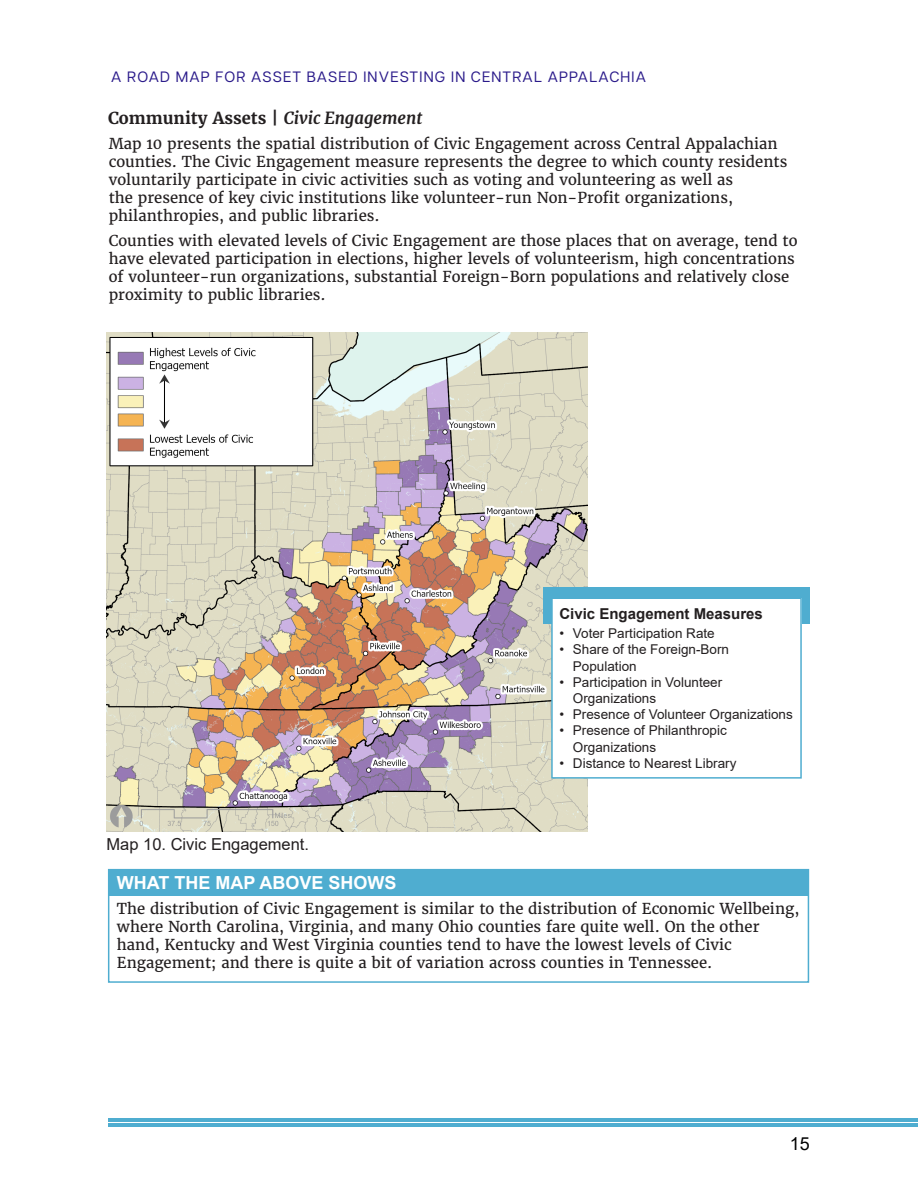
<style>
.page{position:relative;width:918px;height:1188px;background:#fff}
.page>*{position:absolute;margin:0;border:0;box-sizing:border-box;transform-origin:0 0}
.t1{font:700 18px "Arial";color:#fff}
.t2{font:18px "Arial";color:#000}
.t3{font:700 16.5px "Merriweather";color:#231f20}
.t4{font:16.5px "Arial";color:#231f20}
.t5{font:15px/18px "Merriweather";color:#231f20}
.t6{font:15px "Articulat CF";letter-spacing:.08em;color:#2a1a8a}
.t7{font:700 15px "Arial";color:#231f20}
.t8{font:13.5px/16.2px "Arial";color:#231f20}
.s1{font-style:italic}
</style>
<div class="page">
<img style="left:106px;top:333px;width:481px;height:499px">
<div style="left:543px;top:587px;width:267px;height:37px;background:#4fadd0"></div>
<div style="left:552px;top:598px;width:249px;height:180px;background:#fff"></div>
<div style="left:551px;top:598px;width:251px;height:181px;border:2px solid #4fadd0"></div>
<hr style="left:109px;top:1118px;width:809px;height:4px;background:#4fadd0">
<hr style="left:109px;top:1123px;width:809px;height:4px;background:#4fadd0">
<div style="left:108px;top:869px;width:700px;height:27px;background:#4fadd0"></div>
<div style="left:108px;top:869px;width:701px;height:114px;border:2px solid #4fadd0"></div>
<p class="t6" style="left:111px;top:66px;width:536px">A ROAD MAP FOR ASSET BASED INVESTING IN CENTRAL APPALACHIA</p>
<p class="t3" style="left:108px;top:108px;width:316px">Community Assets | <span class="s1">Civic Engagement</span></p>
<p class="t5" style="left:109px;top:135px;width:680px">Map 10 presents the spatial distribution of Civic Engagement across Central Appalachian counties. The Civic Engagement measure represents the degree to which county residents voluntarily participate in civic activities such as voting and volunteering as well as<br>the presence of key civic institutions like volunteer-run Non-Profit organizations, philanthropies, and public libraries.</p>
<p class="t5" style="left:109px;top:232px;width:690px">Counties with elevated levels of Civic Engagement are those places that on average, tend to have elevated participation in elections, higher levels of volunteerism, high concentrations of volunteer-run organizations, substantial Foreign-Born populations and relatively close proximity to public libraries.</p>
<p class="t4" style="left:106px;top:833px;width:204px">Map 10. Civic Engagement.</p>
<p class="t1" style="left:117px;top:870px;width:281px">WHAT THE MAP ABOVE SHOWS</p>
<p class="t7" style="left:559px;top:603px;width:205px">Civic Engagement Measures</p>
<p class="t8" style="left:559px;top:625px;width:157px">• Voter Participation Rate</p>
<p class="t8" style="left:573px;top:642px;width:158px;text-indent:-14px">• Share of the Foreign-Born<br>Population</p>
<p class="t8" style="left:573px;top:674px;width:151px;text-indent:-14px">• Participation in Volunteer<br>Organizations</p>
<p class="t8" style="left:559px;top:706px;width:235px">• Presence of Volunteer Organizations</p>
<p class="t8" style="left:573px;top:723px;width:155px;text-indent:-14px">• Presence of Philanthropic<br>Organizations</p>
<p class="t8" style="left:559px;top:755px;width:179px">• Distance to Nearest Library</p>
<p class="t5" style="left:117px;top:899px;width:684px">The distribution of Civic Engagement is similar to the distribution of Economic Wellbeing, where North Carolina, Virginia, and many Ohio counties fare quite well. On the other hand, Kentucky and West Virginia counties tend to have the lowest levels of Civic Engagement; and there is quite a bit of variation across counties in Tennessee.</p>
<p class="t2" style="left:790px;top:1131px;width:22px">15</p>
</div>
